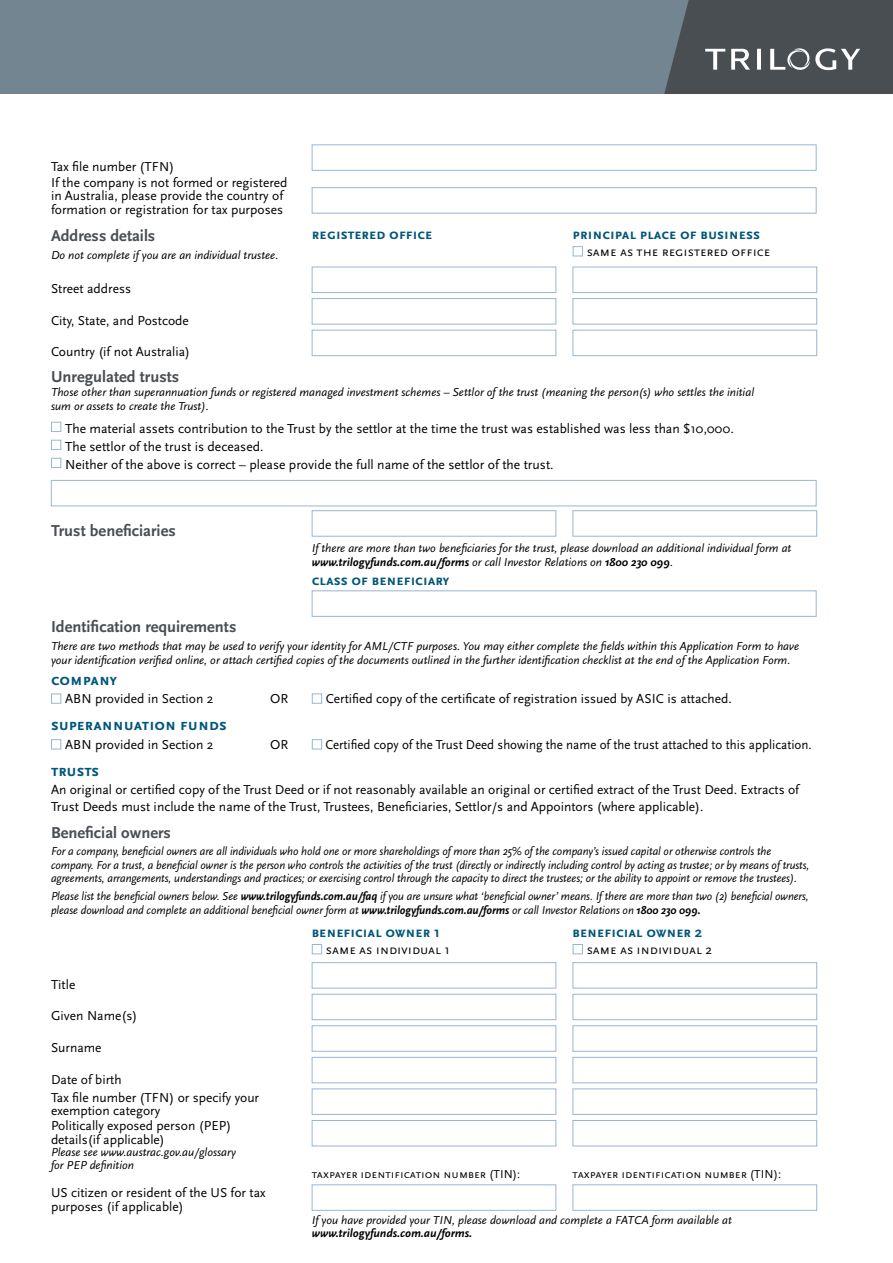
<style>
.page{position:relative;width:893px;height:1263px;background:#fff}
.page>*{position:absolute;margin:0;border:0;box-sizing:border-box;transform-origin:0 0}
.t1{font:700 16.5px "Scala Sans Pro";color:#494e53}
.t2{font:700 16.5px "Scala Sans Pro";color:#00577c}
.t3{font:700 15px "Scala Sans Pro";color:#00577c}
.t4{font:13.65px "Scala Sans Pro";color:#000}
.t5{font:13.5px/13.5px "Scala Sans Pro";color:#000}
.t6{font:13.5px "Scala Sans Pro";color:#000;scale:.96 1}
.t7{font:italic 12px/13.5px "Scala Sans Pro";color:#000}
.t8{font:italic 12px/13.5px "Scala Sans Pro";color:#000;scale:.95 1}
.t9{font:12px "Scala Sans Pro";color:#000}
.s1{font-weight:700}
</style>
<div class="page">
<div style="left:0;top:0;width:893px;height:94px;background:#748592"></div>
<svg style="left:664px;top:0;width:229px;height:94px;background:#53595e"></svg>
<div style="left:312px;top:944px;width:10px;height:10px;border:1px solid #99b6d2"></div>
<div style="left:573px;top:944px;width:10px;height:10px;border:1px solid #99b6d2"></div>
<div style="left:312px;top:962px;width:244px;height:26px;border:1px solid #99b6d2"></div>
<div style="left:573px;top:962px;width:244px;height:26px;border:1px solid #99b6d2"></div>
<div style="left:312px;top:994px;width:244px;height:26px;border:1px solid #99b6d2"></div>
<div style="left:573px;top:994px;width:244px;height:26px;border:1px solid #99b6d2"></div>
<div style="left:312px;top:1025px;width:244px;height:26px;border:1px solid #99b6d2"></div>
<div style="left:573px;top:1025px;width:244px;height:26px;border:1px solid #99b6d2"></div>
<div style="left:312px;top:1057px;width:244px;height:26px;border:1px solid #99b6d2"></div>
<div style="left:573px;top:1057px;width:244px;height:26px;border:1px solid #99b6d2"></div>
<div style="left:312px;top:1089px;width:244px;height:26px;border:1px solid #99b6d2"></div>
<div style="left:573px;top:1089px;width:244px;height:26px;border:1px solid #99b6d2"></div>
<div style="left:312px;top:1120px;width:244px;height:26px;border:1px solid #99b6d2"></div>
<div style="left:573px;top:1120px;width:244px;height:26px;border:1px solid #99b6d2"></div>
<div style="left:312px;top:1184px;width:244px;height:26px;border:1px solid #99b6d2"></div>
<div style="left:573px;top:1184px;width:244px;height:26px;border:1px solid #99b6d2"></div>
<div style="left:312px;top:145px;width:504px;height:26px;border:1px solid #99b6d2"></div>
<div style="left:312px;top:187px;width:504px;height:26px;border:1px solid #99b6d2"></div>
<div style="left:573px;top:246px;width:10px;height:10px;border:1px solid #99b6d2"></div>
<div style="left:312px;top:267px;width:244px;height:26px;border:1px solid #99b6d2"></div>
<div style="left:573px;top:267px;width:244px;height:26px;border:1px solid #99b6d2"></div>
<div style="left:312px;top:298px;width:244px;height:26px;border:1px solid #99b6d2"></div>
<div style="left:573px;top:298px;width:244px;height:26px;border:1px solid #99b6d2"></div>
<div style="left:312px;top:330px;width:244px;height:26px;border:1px solid #99b6d2"></div>
<div style="left:573px;top:330px;width:244px;height:26px;border:1px solid #99b6d2"></div>
<div style="left:51px;top:422px;width:10px;height:10px;border:1px solid #99b6d2"></div>
<div style="left:51px;top:440px;width:10px;height:10px;border:1px solid #99b6d2"></div>
<div style="left:51px;top:458px;width:10px;height:10px;border:1px solid #99b6d2"></div>
<div style="left:51px;top:480px;width:765px;height:26px;border:1px solid #99b6d2"></div>
<div style="left:312px;top:510px;width:244px;height:26px;border:1px solid #99b6d2"></div>
<div style="left:573px;top:510px;width:244px;height:26px;border:1px solid #99b6d2"></div>
<div style="left:312px;top:591px;width:504px;height:26px;border:1px solid #99b6d2"></div>
<div style="left:51px;top:694px;width:10px;height:9px;border:1px solid #99b6d2"></div>
<div style="left:312px;top:694px;width:10px;height:9px;border:1px solid #99b6d2"></div>
<div style="left:51px;top:739px;width:10px;height:10px;border:1px solid #99b6d2"></div>
<div style="left:312px;top:739px;width:10px;height:10px;border:1px solid #99b6d2"></div>
<p class="t5" style="left:51px;top:160px;width:125px">Tax file number (TFN)</p>
<p class="t5" style="left:51px;top:176px;width:238px">If the company is not formed or registered in Australia, please provide the country of formation or registration for tax purposes</p>
<p class="t1" style="left:51px;top:226px;width:106px">Address details</p>
<p class="t7" style="left:51px;top:248px;width:229px">Do not complete if you are an individual trustee.</p>
<p class="t3" style="left:312px;top:226px;width:122px">registered office</p>
<p class="t3" style="left:573px;top:226px;width:189px">principal place of business</p>
<p class="t5" style="left:587px;top:245px;width:185px">same as the registered office</p>
<p class="t5" style="left:51px;top:282px;width:82px">Street address</p>
<p class="t5" style="left:51px;top:314px;width:139px">City, State, and Postcode</p>
<p class="t5" style="left:51px;top:345px;width:141px">Country (if not Australia)</p>
<p class="t1" style="left:51px;top:367px;width:130px">Unregulated trusts</p>
<p class="t7" style="left:51px;top:386px;width:705px">Those other than superannuation funds or registered managed investment schemes – Settlor of the trust (meaning the person(s) who settles the initial sum or assets to create the Trust).</p>
<p class="t4" style="left:65px;top:421px;width:670px">The material assets contribution to the Trust by the settlor at the time the trust was established was less than $10,000.</p>
<p class="t4" style="left:65px;top:439px;width:200px">The settlor of the trust is deceased.</p>
<p class="t4" style="left:65px;top:457px;width:490px">Neither of the above is correct – please provide the full name of the settlor of the trust.</p>
<p class="t1" style="left:51px;top:522px;width:126px">Trust beneficiaries</p>
<p class="t7" style="left:312px;top:541px;width:481px;line-height:14.2px">If there are more than two beneficiaries for the trust, please download an additional individual form at <span class="s1">www.trilogyfunds.com.au/forms</span> or call Investor Relations on <span class="s1">1800 230 099</span>.</p>
<p class="t3" style="left:312px;top:572px;width:139px">class of beneficiary</p>
<p class="t1" style="left:51px;top:617px;width:187px">Identification requirements</p>
<p class="t7" style="left:51px;top:639px;width:750px;line-height:14.2px">There are two methods that may be used to verify your identity for AML/CTF purposes. You may either complete the fields within this Application Form to have your identification verified online, or attach certified copies of the documents outlined in the further identification checklist at the end of the Application Form.</p>
<p class="t2" style="left:51px;top:670px;width:68px">com pany</p>
<p class="t5" style="left:65px;top:692px;width:150px">ABN provided in Section 2</p>
<p class="t5" style="left:270px;top:692px;width:20px">OR</p>
<p class="t5" style="left:326px;top:692px;width:407px">Certified copy of the certificate of registration issued by ASIC is attached.</p>
<p class="t2" style="left:51px;top:715px;width:177px">superannuation funds</p>
<p class="t5" style="left:65px;top:738px;width:150px">ABN provided in Section 2</p>
<p class="t5" style="left:270px;top:738px;width:20px">OR</p>
<p class="t6" style="left:325px;top:737px;width:508px">Certified copy of the Trust Deed showing the name of the trust attached to this application.</p>
<p class="t2" style="left:51px;top:761px;width:50px">trusts</p>
<p class="t5" style="left:51px;top:782px;width:751px;line-height:16.5px">An original or certified copy of the Trust Deed or if not reasonably available an original or certified extract of the Trust Deed. Extracts of<br>Trust Deeds must include the name of the Trust, Trustees, Beneficiaries, Settlor/s and Appointors (where applicable).</p>
<p class="t1" style="left:51px;top:823px;width:121px">Beneficial owners</p>
<p class="t8" style="left:51px;top:845px;width:800px">For a company, beneficial owners are all individuals who hold one or more shareholdings of more than 25% of the companyʼs issued capital or otherwise controls the company. For a trust, a beneficial owner is the person who controls the activities of the trust (directly or indirectly including control by acting as trustee; or by means of trusts, agreements, arrangements, understandings and practices; or exercising control through the capacity to direct the trustees; or the ability to appoint or remove the trustees).</p>
<p class="t8" style="left:51px;top:889px;width:799px">Please list the beneficial owners below. See <span class="s1">www.trilogyfunds.com.au/faq</span> if you are unsure what ʻbeneficial ownerʼ means. If there are more than two (2) beneficial owners, please download and complete an additional beneficial owner form at <span class="s1">www.trilogyfunds.com.au/forms</span> or call Investor Relations on <span class="s1">1800 230 099.</span></p>
<p class="t5" style="left:51px;top:978px;width:26px">Title</p>
<p class="t5" style="left:51px;top:1009px;width:88px">Given Name(s)</p>
<p class="t5" style="left:51px;top:1041px;width:52px">Surname</p>
<p class="t5" style="left:51px;top:1072px;width:72px">Date of birth</p>
<p class="t5" style="left:51px;top:1090px;width:210px">Tax file number (TFN) or specify your exemption category</p>
<p class="t5" style="left:51px;top:1119px;width:182px">Politically exposed person (PEP) details(if applicable)</p>
<p class="t7" style="left:51px;top:1146px;width:187px;line-height:12.8px">Please see www.austrac.gov.au/glossary for PEP definition</p>
<p class="t5" style="left:51px;top:1186px;width:216px">US citizen or resident of the US for tax purposes (if applicable)</p>
<p class="t3" style="left:312px;top:924px;width:130px">beneficial owner 1</p>
<p class="t5" style="left:326px;top:943px;width:125px">same as i ndivi dual 1</p>
<p class="t3" style="left:573px;top:924px;width:131px">beneficial owner 2</p>
<p class="t5" style="left:587px;top:943px;width:127px">same as i ndivi dual 2</p>
<p class="t9" style="left:312px;top:1167px;width:210px">Taxpayer Identi fication N umber (TIN):</p>
<p class="t9" style="left:573px;top:1167px;width:210px">Taxpayer Identi fication N umber (TIN):</p>
<p class="t7" style="left:312px;top:1213px;width:422px">If you have provided your TIN, please download and complete a FATCA form available at <span class="s1">www.trilogyfunds.com.au/forms.</span></p>
</div>
